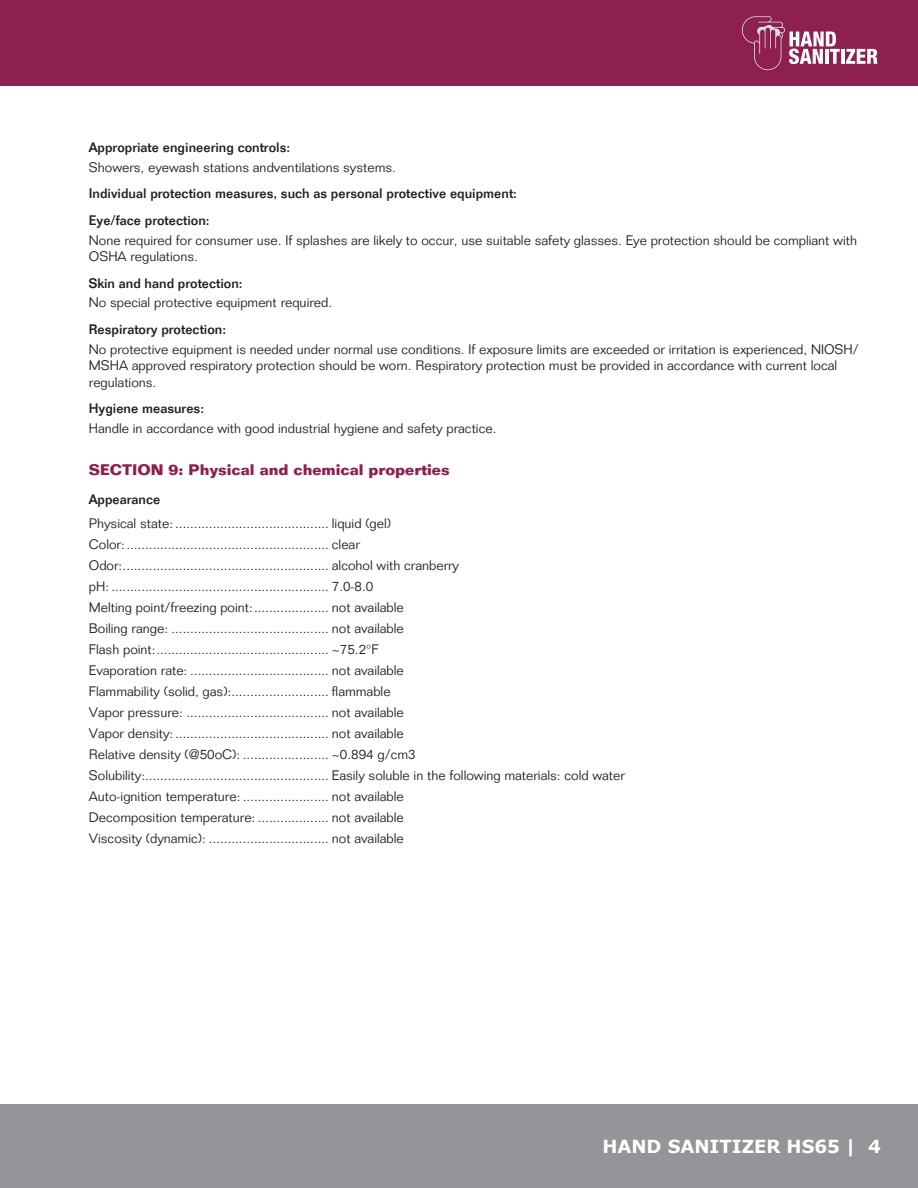
<style>
.page{position:relative;width:918px;height:1188px;background:#fff}
.page>*{position:absolute;margin:0;border:0;box-sizing:border-box;transform-origin:0 0}
.t1{font:700 18px "Verdana";color:#fff}
.t2{font:700 15px "Folio Std";color:#8d2050}
.t3{font:300 13.5px/21px "Folio Std";color:#231f20}
.t4{font:500 13.5px/26.5px "Folio Std";color:#231f20}
</style>
<div class="page">
<div style="left:0;top:1105px;width:918px;height:83px;background:#939598"></div>
<div style="left:0;top:0;width:918px;height:86px;background:#8d2050"></div>
<hr style="left:841px;top:49px;width:3px;height:15px;background:#fff">
<svg style="left:846px;top:49px;width:32px;height:15px"></svg>
<svg style="left:742px;top:16px;width:98px;height:54px"></svg>
<p class="t4" style="left:89px;top:134px;width:203px">Appropriate engineering controls:</p>
<p class="t3" style="left:89px;top:157px;width:309px">Showers, eyewash stations andventilations systems.</p>
<p class="t4" style="left:89px;top:180px;width:430px">Individual protection measures, such as personal protective equipment:<br>Eye/face protection:</p>
<p class="t3" style="left:89px;top:232px;width:770px;line-height:16.5px">None required for consumer use. If splashes are likely to occur, use suitable safety glasses. Eye protection should be compliant with<br>OSHA regulations.</p>
<p class="t4" style="left:89px;top:270px;width:155px">Skin and hand protection:</p>
<p class="t3" style="left:89px;top:292px;width:245px">No special protective equipment required.</p>
<p class="t4" style="left:89px;top:316px;width:139px">Respiratory protection:</p>
<p class="t3" style="left:89px;top:341px;width:771px;line-height:16.5px">No protective equipment is needed under normal use conditions. If exposure limits are exceeded or irritation is experienced, NIOSH/<br>MSHA approved respiratory protection should be worn. Respiratory protection must be provided in accordance with current local regulations.</p>
<p class="t4" style="left:89px;top:395px;width:117px">Hygiene measures:</p>
<p class="t3" style="left:89px;top:418px;width:409px">Handle in accordance with good industrial hygiene and safety practice.</p>
<p class="t2" style="left:89px;top:461px;width:362px">SECTION 9: Physical and chemical properties</p>
<p class="t4" style="left:89px;top:486px;width:73px">Appearance</p>
<p class="t3" style="left:89px;top:513px;width:538px">Physical state: ......................................... liquid (gel)<br>Color:...................................................... clear<br>Odor:....................................................... alcohol with cranberry<br>pH: .......................................................... 7.0-8.0<br>Melting point/freezing point:.................... not available<br>Boiling range: .......................................... not available<br>Flash point:.............................................. ~75.2°F<br>Evaporation rate: ..................................... not available<br>Flammability (solid, gas):.......................... flammable<br>Vapor pressure: ...................................... not available<br>Vapor density:......................................... not available<br>Relative density (@50oC): ....................... ~0.894 g/cm3<br>Solubility:................................................. Easily soluble in the following materials: cold water Auto-ignition temperature: ....................... not available<br>Decomposition temperature: ................... not available<br>Viscosity (dynamic): ................................ not available</p>
<h1 class="t1" style="left:603px;top:1134px;width:280px">HAND SANITIZER HS65 | 4</h1>
</div>
